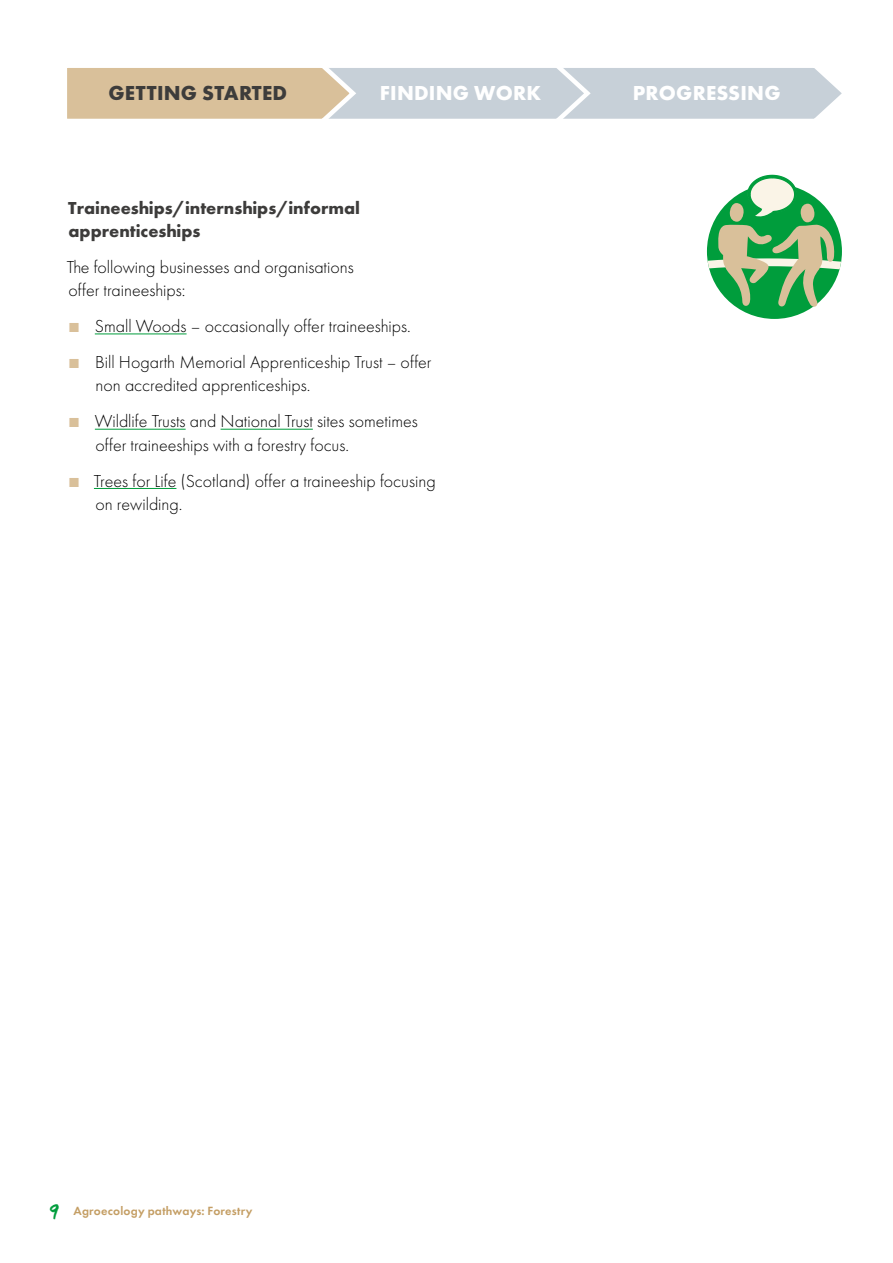
<style>
.page{position:relative;width:893px;height:1263px;background:#fff}
.page>*{position:absolute;margin:0;border:0;box-sizing:border-box;transform-origin:0 0}
.t1{font:30px "Have Heart Two";color:#009d3c}
.t2{font:700 21px "Futura PT";letter-spacing:.01em;color:#fff}
.t3{font:700 21px "Futura PT";letter-spacing:.01em;color:#3d3c3b}
.t4{font:300 18px/23.2px "Futura PT";color:#000}
.t5{font:700 18px/23.2px "Futura PT";color:#3d3c3b}
.t6{font:600 12.3px "Futura PT";letter-spacing:.015em;color:#c49e64}
.s1{color:#d9c09a}
</style>
<div class="page">
<hr style="left:95px;top:333px;width:92px;height:1px;background:#009d3c">
<hr style="left:95px;top:429px;width:91px;height:1px;background:#009d3c">
<hr style="left:221px;top:429px;width:92px;height:1px;background:#009d3c">
<hr style="left:94px;top:488px;width:82px;height:1px;background:#009d3c">
<svg style="left:67px;top:68px;width:775px;height:51px;background:#cfccc4"></svg>
<div style="left:707px;top:184px;width:135px;height:135px;background:#009d3c;border-radius:50%"></div>
<svg style="left:707px;top:174px;width:135px;height:135px"></svg>
<p class="t3" style="left:108px;top:80px;width:180px">GETTING STARTED</p>
<p class="t2" style="left:380px;top:80px;width:163px">FINDING WORK</p>
<p class="t2" style="left:633px;top:80px;width:149px">PROGRESSING</p>
<p class="t5" style="left:68px;top:195px;width:293px">Traineeships/internships/informal apprenticeships</p>
<p class="t4" style="left:67px;top:255px;width:288px">The following businesses and organisations offer traineeships:</p>
<p class="t4" style="left:69px;top:315px;width:343px"><span class="s1">■</span> Small Woods – occasionally offer traineeships.</p>
<p class="t4" style="left:96px;top:351px;width:338px;text-indent:-26px"><span class="s1">■</span> Bill Hogarth Memorial Apprenticeship Trust – offer non accredited apprenticeships.</p>
<p class="t4" style="left:95px;top:410px;width:324px;text-indent:-26px"><span class="s1">■</span> Wildlife Trusts and National Trust sites sometimes offer traineeships with a forestry focus.</p>
<p class="t4" style="left:95px;top:469px;width:342px;text-indent:-26px"><span class="s1">■</span> Trees for Life (Scotland) offer a traineeship focusing on rewilding.</p>
<h1 class="t1" style="left:51px;top:1197px;width:9px">9</h1>
<p class="t6" style="left:74px;top:1203px;width:180px">Agroecology pathways: Forestry</p>
</div>
